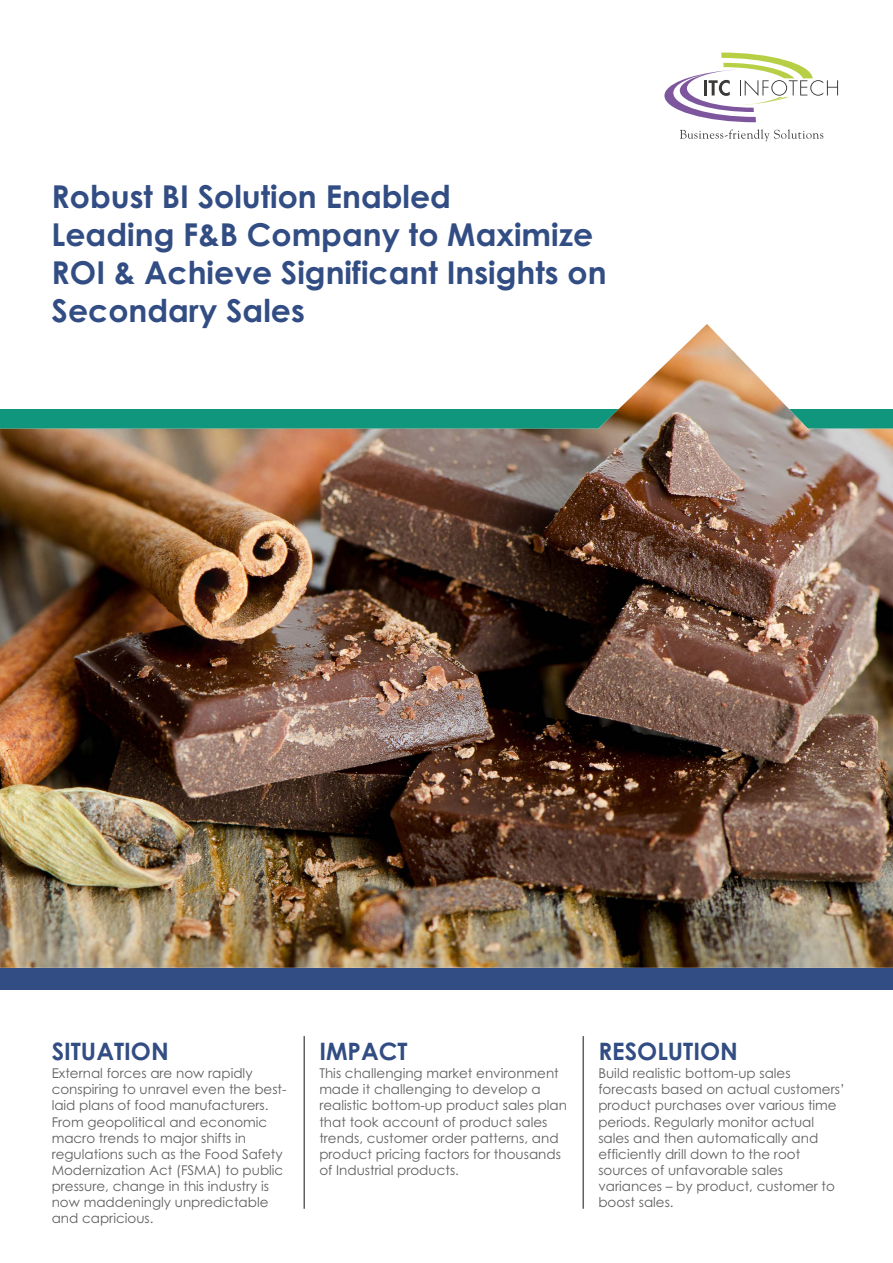
<style>
.page{position:relative;width:893px;height:1263px;background:#fff}
.page>*{position:absolute;margin:0;border:0;box-sizing:border-box;transform-origin:0 0}
.t1{font:700 31.5px/38.2px "Century Gothic";color:#324d83}
.t2{font:700 24px "Century Gothic";color:#324d83}
.t3{font:13.5px/16px "Century Gothic";color:#606062}
</style>
<div class="page">
<div style="left:0;top:961px;width:893px;height:29px;background:#324d83"></div>
<hr style="left:303px;top:1036px;width:2px;height:173px;background:#606062">
<hr style="left:582px;top:1036px;width:2px;height:173px;background:#606062">
<img style="left:0;top:354px;width:893px;height:614px">
<img style="left:676px;top:324px;width:60px;height:30px">
<svg style="left:680px;top:129px;width:143px;height:12px"></svg>
<svg style="left:664px;top:53px;width:174px;height:69px"></svg>
<h1 class="t1" style="left:52px;top:180px;width:557px">Robust BI Solution Enabled<br>Leading F&amp;B Company to Maximize<br>ROI &amp; Achieve Significant Insights on<br>Secondary Sales</h1>
<h2 class="t2" style="left:52px;top:1042px;width:119px">SITUATION</h2>
<p class="t3" style="left:52px;top:1066px;width:236px">External forces are now rapidly conspiring to unravel even the best&shy;laid plans of food manufacturers.<br>From geopolitical and economic macro trends to major shifts in regulations such as the Food Safety<br>Modernization Act (FSMA) to public pressure, change in this industry is now maddeningly unpredictable and capricious.</p>
<h2 class="t2" style="left:319px;top:1042px;width:90px">IMPACT</h2>
<p class="t3" style="left:319px;top:1066px;width:249px">This challenging market environment made it challenging to develop a realistic bottom-up product sales plan that took account of product sales trends, customer order patterns, and product pricing factors for thousands of Industrial products.</p>
<h2 class="t2" style="left:598px;top:1042px;width:141px">RESOLUTION</h2>
<p class="t3" style="left:598px;top:1066px;width:248px">Build realistic bottom-up sales forecasts based on actual customers’ product purchases over various time periods. Regularly monitor actual sales and then automatically and efficiently drill down to the root sources of unfavorable sales variances – by product, customer to boost sales.</p>
</div>
